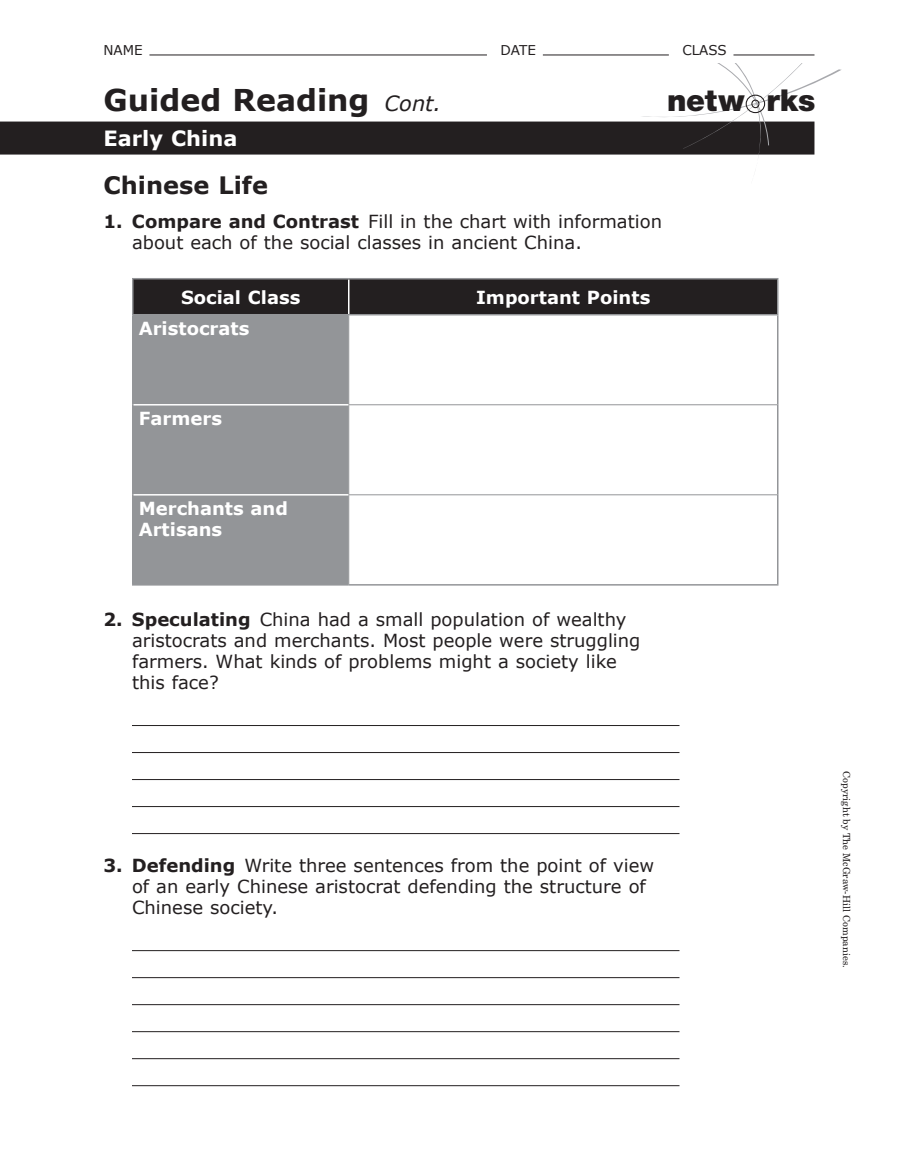
<style>
.page{position:relative;width:918px;height:1175px;background:#fff}
.page>*{position:absolute;margin:0;border:0;box-sizing:border-box;transform-origin:0 0}
.t1{font:900 30.15px "Helvetica Neue LT Std";color:#231f20}
.Asset_TitleA{font:700 30px "Verdana";color:#231f20}
.Asset_HA__R_indent{font:700 24px "Verdana";color:#231f20}
.t2{font:700 21px "Verdana";color:#fff}
.Asset_NL_RIH__R_inde{font:18px/21px "Verdana";color:#231f20}
.TableHA_white__l{font:700 18px/21px "Verdana";color:#fff}
.TableHA_white__c{font:700 18px "Verdana";color:#fff}
.t3{font:13.5px "Verdana";color:#231f20}
.t4{font:9.75px "New Century Schlbk LT Std";color:#231f20}
.s1{font-weight:400;font-style:italic;font-size:21px}
.s2{font-weight:700}
</style>
<div class="page">
<hr style="left:149px;top:55px;width:338px;height:1px;background:#231f20">
<hr style="left:543px;top:55px;width:126px;height:1px;background:#231f20">
<hr style="left:734px;top:55px;width:80px;height:1px;background:#231f20">
<div style="left:0;top:122px;width:814px;height:32px;background:#231f20"></div>
<hr style="left:132px;top:725px;width:548px;height:1px;background:#231f20">
<hr style="left:132px;top:752px;width:548px;height:1px;background:#231f20">
<hr style="left:132px;top:779px;width:548px;height:1px;background:#231f20">
<hr style="left:132px;top:806px;width:548px;height:1px;background:#231f20">
<hr style="left:132px;top:833px;width:548px;height:1px;background:#231f20">
<hr style="left:132px;top:950px;width:548px;height:1px;background:#231f20">
<hr style="left:132px;top:977px;width:548px;height:1px;background:#231f20">
<hr style="left:132px;top:1004px;width:548px;height:1px;background:#231f20">
<hr style="left:132px;top:1031px;width:548px;height:1px;background:#231f20">
<hr style="left:132px;top:1058px;width:548px;height:1px;background:#231f20">
<hr style="left:132px;top:1085px;width:548px;height:1px;background:#231f20">
<div style="left:134px;top:279px;width:643px;height:35px;background:#231f20"></div>
<div style="left:134px;top:315px;width:214px;height:269px;background:#939598"></div>
<svg style="left:349px;top:315px;width:428px;height:269px"></svg>
<hr style="left:132px;top:314px;width:217px;height:1px;background:#939598">
<hr style="left:349px;top:314px;width:429px;height:1px;background:#939598">
<hr style="left:348px;top:315px;width:1px;height:89px;background:#939598">
<hr style="left:348px;top:405px;width:1px;height:89px;background:#939598">
<hr style="left:348px;top:495px;width:1px;height:89px;background:#939598">
<hr style="left:132px;top:315px;width:2px;height:90px;background:#939598">
<hr style="left:777px;top:315px;width:1px;height:90px;background:#939598">
<hr style="left:132px;top:405px;width:2px;height:90px;background:#939598">
<hr style="left:777px;top:405px;width:1px;height:90px;background:#939598">
<hr style="left:132px;top:495px;width:2px;height:89px;background:#939598">
<hr style="left:777px;top:495px;width:1px;height:89px;background:#939598">
<hr style="left:132px;top:584px;width:217px;height:1px;background:#939598">
<hr style="left:349px;top:584px;width:429px;height:1px;background:#939598">
<hr style="left:348px;top:279px;width:2px;height:35px;background:#fff">
<hr style="left:348px;top:404px;width:429px;height:1px;background:#939598">
<hr style="left:348px;top:494px;width:429px;height:1px;background:#939598">
<hr style="left:132px;top:278px;width:217px;height:1px;background:#939598">
<hr style="left:132px;top:279px;width:2px;height:35px;background:#939598">
<hr style="left:349px;top:278px;width:429px;height:1px;background:#939598">
<hr style="left:777px;top:279px;width:1px;height:35px;background:#939598">
<hr style="left:134px;top:404px;width:214px;height:1px;background:#fff">
<hr style="left:134px;top:494px;width:214px;height:1px;background:#fff">
<svg style="left:640px;top:63px;width:202px;height:93px"></svg>
<p class="t3" style="left:104px;top:42px;width:41px">NAME</p>
<p class="t3" style="left:500px;top:42px;width:37px">DATE</p>
<p class="t3" style="left:682px;top:42px;width:46px">CLASS</p>
<p class="Asset_TitleA" style="left:104px;top:81px;width:339px">Guided Reading <span class="s1">Cont.</span></p>
<p class="t2" style="left:104px;top:125px;width:135px">Early China</p>
<h1 class="t1" style="left:667px;top:83px;width:150px">netw rks</h1>
<p class="Asset_HA__R_indent" style="left:104px;top:170px;width:166px">Chinese Life</p>
<p class="Asset_NL_RIH__R_inde" style="left:132px;top:212px;width:532px;text-indent:-28px"><span class="s2">1. Compare and Contrast</span> Fill in the chart with information about each of the social classes in ancient China.</p>
<p class="TableHA_white__c" style="left:181px;top:285px;width:121px">Social Class</p>
<p class="TableHA_white__c" style="left:476px;top:285px;width:176px">Important Points</p>
<p class="TableHA_white__l" style="left:139px;top:317px;width:112px">Aristocrats</p>
<p class="TableHA_white__l" style="left:139px;top:407px;width:85px">Farmers</p>
<p class="TableHA_white__l" style="left:139px;top:497px;width:151px">Merchants and<br>Artisans</p>
<p class="Asset_NL_RIH__R_inde" style="left:132px;top:609px;width:510px;text-indent:-28px"><span class="s2">2. Speculating</span> China had a small population of wealthy aristocrats and merchants. Most people were struggling farmers. What kinds of problems might a society like this face?</p>
<p class="Asset_NL_RIH__R_inde" style="left:132px;top:855px;width:524px;text-indent:-28px"><span class="s2">3. Defending</span> Write three sentences from the point of view of an early Chinese aristocrat defending the structure of<br>Chinese society.</p>
<p class="t4" style="left:853px;top:771px;width:198px;rotate:90deg">Copyright by The McGraw-Hill Companies.</p>
</div>
